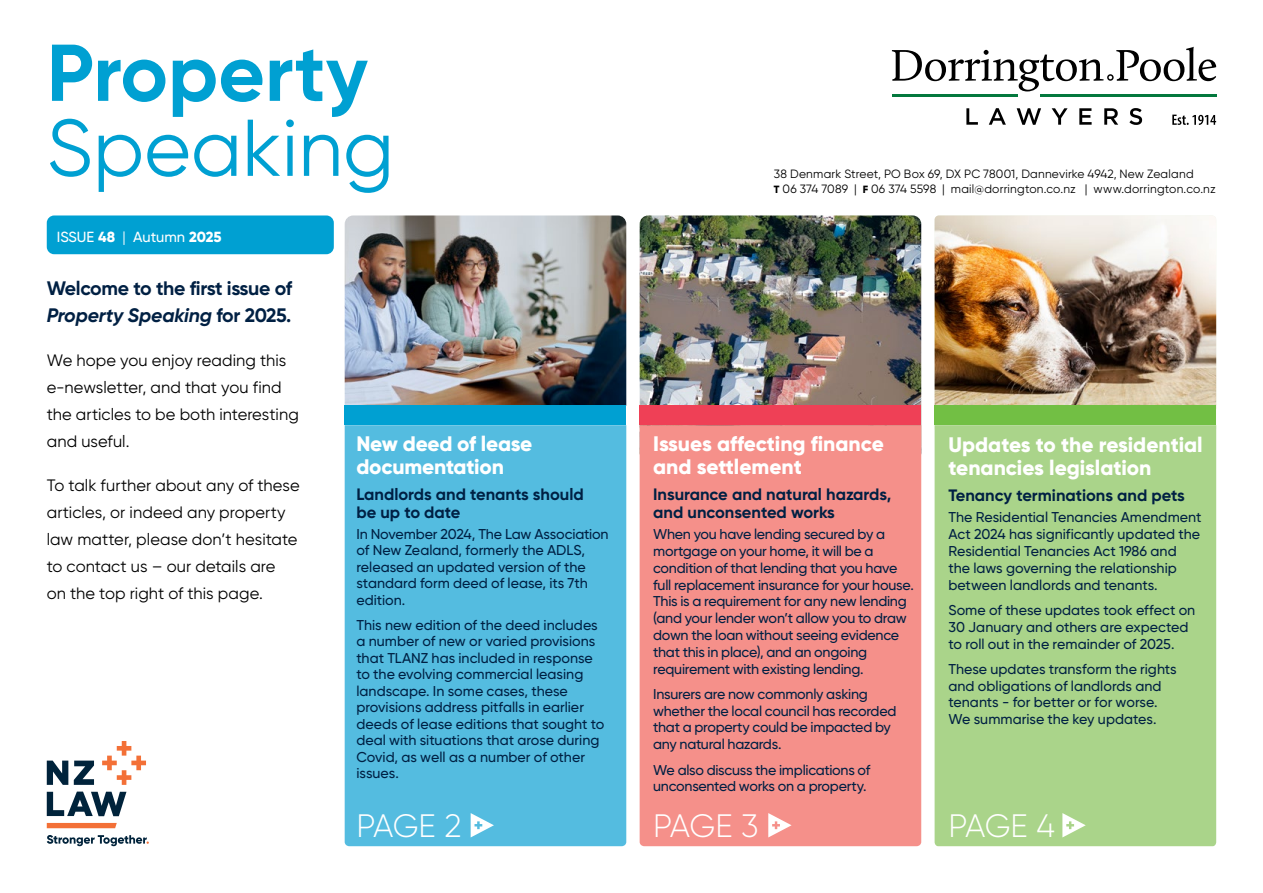
<style>
.page{position:relative;width:1263px;height:893px;background:#fff}
.page>*{position:absolute;margin:0;border:0;box-sizing:border-box;transform-origin:0 0}
.t1{font:700 80.25px "Gilroy";color:#00a0d2}
.t2{font:80.25px "Gilroy";color:#00a0d2}
.t3{font:300 32.4px "Gilroy";letter-spacing:-.025em;color:#fff}
.t4{font:800 21px/22.5px "Gilroy";letter-spacing:-.005em;color:#fff}
.t5{font:700 19.5px/27px "Gilroy";letter-spacing:-.02em;color:#002043}
.t6{font:16.5px/27px "Gilroy";letter-spacing:.005em;color:#000}
.t7{font:700 16.5px/18px "Gilroy";color:#002043}
.t8{font:500 14.7px "Gilroy";color:#fff}
.t9{font:500 14.25px/16.8px "Gilroy";letter-spacing:-.005em;color:#002043}
.t10{font:12px/15px "Gilroy";letter-spacing:.015em;color:#000}
.s1{font-weight:800;font-size:10.5px}
.s2{font-weight:800}
.s3{font-weight:400}
.s4{font-style:italic}
</style>
<div class="page">
<img style="left:934px;top:215px;width:282px;height:191px">
<img style="left:640px;top:215px;width:281px;height:191px">
<img style="left:345px;top:215px;width:281px;height:191px">
<div style="left:934px;top:425px;width:282px;height:421px;background:#aad48a"></div>
<div style="left:345px;top:425px;width:281px;height:421px;background:#54bce0"></div>
<div style="left:640px;top:425px;width:281px;height:421px;background:#f5908a"></div>
<svg style="left:471px;top:813px;width:23px;height:24px"></svg>
<svg style="left:1062px;top:813px;width:24px;height:24px"></svg>
<svg style="left:768px;top:813px;width:23px;height:24px"></svg>
<div style="left:345px;top:406px;width:281px;height:19px;background:#00a0d2"></div>
<div style="left:640px;top:406px;width:281px;height:19px;background:#ef4056"></div>
<div style="left:934px;top:406px;width:282px;height:19px;background:#72bf44"></div>
<svg style="left:47px;top:792px;width:79px;height:24px"></svg>
<svg style="left:47px;top:761px;width:47px;height:24px"></svg>
<svg style="left:102px;top:741px;width:44px;height:44px"></svg>
<svg style="left:47px;top:823px;width:70px;height:5px"></svg>
<svg style="left:47px;top:835px;width:102px;height:11px"></svg>
<div style="left:47px;top:215px;width:287px;height:39px;background:#00a0d2;border-radius:7px"></div>
<svg style="left:966px;top:108px;width:12px;height:17px"></svg>
<svg style="left:989px;top:108px;width:17px;height:17px"></svg>
<svg style="left:1017px;top:108px;width:24px;height:17px"></svg>
<svg style="left:1052px;top:108px;width:15px;height:17px"></svg>
<svg style="left:1079px;top:108px;width:12px;height:17px"></svg>
<svg style="left:1104px;top:108px;width:14px;height:17px"></svg>
<svg style="left:1129px;top:108px;width:13px;height:17px"></svg>
<svg style="left:892px;top:47px;width:324px;height:44px"></svg>
<hr style="left:1040px;top:94px;width:176px;height:2px;background:#03783d">
<hr style="left:892px;top:94px;width:126px;height:2px;background:#03783d">
<svg style="left:1172px;top:115px;width:44px;height:10px"></svg>
<h1 class="t1" style="left:47px;top:23px;width:323px">Property</h1>
<h1 class="t2" style="left:47px;top:99px;width:349px">Speaking</h1>
<p class="t10" style="left:774px;top:167px;width:443px">38 Denmark Street, PO Box 69, DX PC 78001, Dannevirke 4942, New Zealand<br><span class="s1">T</span> 06 374 7089 | <span class="s1">F</span> 06 374 5598 | mail@dorrington.co.nz | www.dorrington.co.nz</p>
<p class="t8" style="left:57px;top:228px;width:166px">ISSUE <span class="s2">48</span> <span class="s3">|</span> Autumn <span class="s2">2025</span></p>
<h3 class="t5" style="left:47px;top:274px;width:247px">Welcome to the first issue of<br><span class="s4">Property Speaking</span> for 2025.</h3>
<p class="t6" style="left:47px;top:346px;width:254px">We hope you enjoy reading this e-newsletter, and that you find the articles to be both interesting and useful.</p>
<p class="t6" style="left:47px;top:471px;width:254px">To talk further about any of these articles, or indeed any property law matter, please don’t hesitate to contact us – our details are<br>on the top right of this page.</p>
<h3 class="t4" style="left:356px;top:432px;width:178px">New deed of lease documentation</h3>
<p class="t7" style="left:356px;top:485px;width:229px">Landlords and tenants should be up to date</p>
<p class="t9" style="left:356px;top:525px;width:254px">In November 2024, The Law Association of New Zealand, formerly the ADLS, released an updated version of the standard form deed of lease, its 7th edition.</p>
<p class="t9" style="left:356px;top:616px;width:250px">This new edition of the deed includes a number of new or varied provisions that TLANZ has included in response to the evolving commercial leasing landscape. In some cases, these provisions address pitfalls in earlier deeds of lease editions that sought to deal with situations that arose during Covid, as well as a number of other issues.</p>
<h2 class="t3" style="left:356px;top:805px;width:107px">PAGE 2</h2>
<h2 class="t3" style="left:653px;top:805px;width:107px">PAGE 3</h2>
<h2 class="t3" style="left:948px;top:805px;width:108px">PAGE 4</h2>
<h3 class="t4" style="left:653px;top:432px;width:232px">Issues affecting finance and settlement</h3>
<p class="t7" style="left:653px;top:485px;width:240px">Insurance and natural hazards, and unconsented works</p>
<p class="t9" style="left:653px;top:526px;width:262px">When you have lending secured by a mortgage on your home, it will be a condition of that lending that you have full replacement insurance for your house.<br>This is a requirement for any new lending (and your lender won’t allow you to draw down the loan without seeing evidence that this in place), and an ongoing requirement with existing lending.</p>
<p class="t9" style="left:653px;top:685px;width:245px">Insurers are now commonly asking whether the local council has recorded that a property could be impacted by any natural hazards.</p>
<p class="t9" style="left:653px;top:761px;width:219px">We also discuss the implications of unconsented works on a property.</p>
<h3 class="t4" style="left:948px;top:434px;width:256px">Updates to the residential tenancies legislation</h3>
<p class="t7" style="left:948px;top:486px;width:238px">Tenancy terminations and pets</p>
<p class="t9" style="left:948px;top:509px;width:255px">The Residential Tenancies Amendment Act 2024 has significantly updated the Residential Tenancies Act 1986 and the laws governing the relationship between landlords and tenants.</p>
<p class="t9" style="left:948px;top:601px;width:248px">Some of these updates took effect on<br>30 January and others are expected to roll out in the remainder of 2025.</p>
<p class="t9" style="left:948px;top:660px;width:230px">These updates transform the rights and obligations of landlords and tenants - for better or for worse.<br>We summarise the key updates.</p>
</div>
